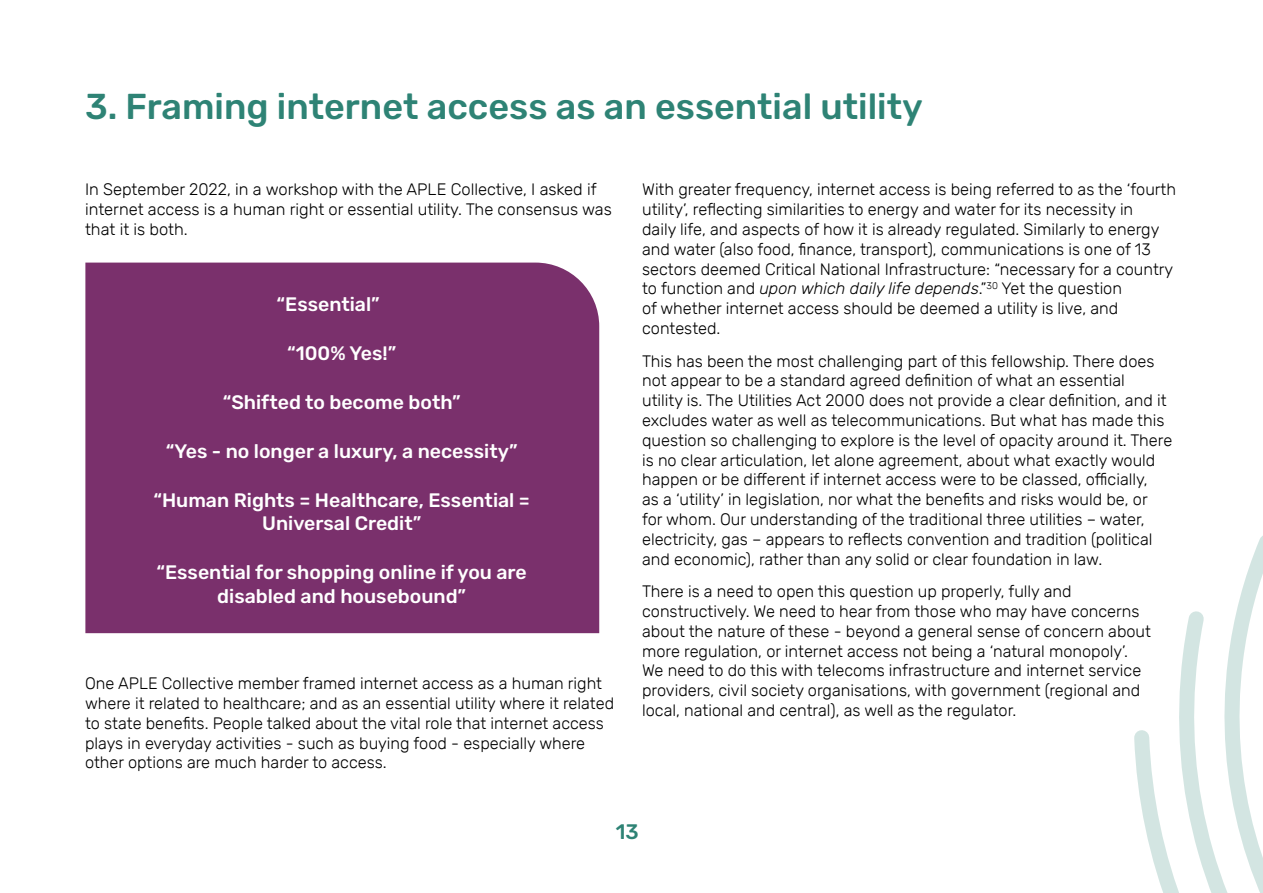
<style>
.page{position:relative;width:1263px;height:893px;background:#fff}
.page>*{position:absolute;margin:0;border:0;box-sizing:border-box;transform-origin:0 0}
.t1{font:500 36px "Rubik";color:#2e8375}
.t2{font:500 21px "Rubik";color:#2e8375}
.Quote_multiple{font:500 19.5px/23.4px "Rubik";color:#fff;text-align:center}
.t3{font:300 16.5px/19.8px "Rubik";color:#000}
.s1{font-style:italic}
</style>
<div class="page">
<svg style="left:1134px;top:536px;width:129px;height:357px"></svg>
<div style="left:85px;top:263px;width:514px;height:370px;background:#7a306c"></div>
<p class="t1" style="left:85px;top:86px;width:839px">3. Framing internet access as an essential utility</p>
<p class="t3" style="left:85px;top:180px;width:528px">In September 2022, in a workshop with the APLE Collective, I asked if internet access is a human right or essential utility. The consensus was that it is both.</p>
<p class="Quote_multiple" style="left:277px;top:293px;width:105px">“Essential”</p>
<p class="Quote_multiple" style="left:287px;top:342px;width:111px">“100% Yes!”</p>
<p class="Quote_multiple" style="left:223px;top:391px;width:239px">“Shifted to become both”</p>
<p class="Quote_multiple" style="left:166px;top:440px;width:353px">“Yes - no longer a luxury, a necessity”</p>
<p class="Quote_multiple" style="left:153px;top:489px;width:378px">“Human Rights = Healthcare, Essential =<br>Universal Credit”</p>
<p class="Quote_multiple" style="left:156px;top:561px;width:372px">“Essential for shopping online if you are disabled and housebound”</p>
<p class="t3" style="left:85px;top:674px;width:531px">One APLE Collective member framed internet access as a human right where it related to healthcare; and as an essential utility where it related to state benefits. People talked about the vital role that internet access plays in everyday activities - such as buying food - especially where other options are much harder to access.</p>
<p class="t3" style="left:642px;top:180px;width:535px">With greater frequency, internet access is being referred to as the ‘fourth utility’, reflecting similarities to energy and water for its necessity in<br>daily life, and aspects of how it is already regulated. Similarly to energy and water (also food, finance, transport), communications is one of 13 sectors deemed Critical National Infrastructure: “necessary for a country to function and <span class="s1">upon which daily life depends</span>.”<sup>30</sup> Yet the question<br>of whether internet access should be deemed a utility is live, and contested.</p>
<p class="t3" style="left:642px;top:351px;width:532px">This has been the most challenging part of this fellowship. There does not appear to be a standard agreed definition of what an essential<br>utility is. The Utilities Act 2000 does not provide a clear definition, and it excludes water as well as telecommunications. But what has made this question so challenging to explore is the level of opacity around it. There is no clear articulation, let alone agreement, about what exactly would happen or be different if internet access were to be classed, officially,<br>as a ‘utility’ in legislation, nor what the benefits and risks would be, or for whom. Our understanding of the traditional three utilities – water, electricity, gas – appears to reflects convention and tradition (political and economic), rather than any solid or clear foundation in law.</p>
<p class="t3" style="left:642px;top:582px;width:510px">There is a need to open this question up properly, fully and constructively. We need to hear from those who may have concerns about the nature of these - beyond a general sense of concern about more regulation, or internet access not being a ‘natural monopoly’.<br>We need to do this with telecoms infrastructure and internet service providers, civil society organisations, with government (regional and local, national and central), as well as the regulator.</p>
<p class="t2" style="left:616px;top:820px;width:24px">13</p>
</div>
